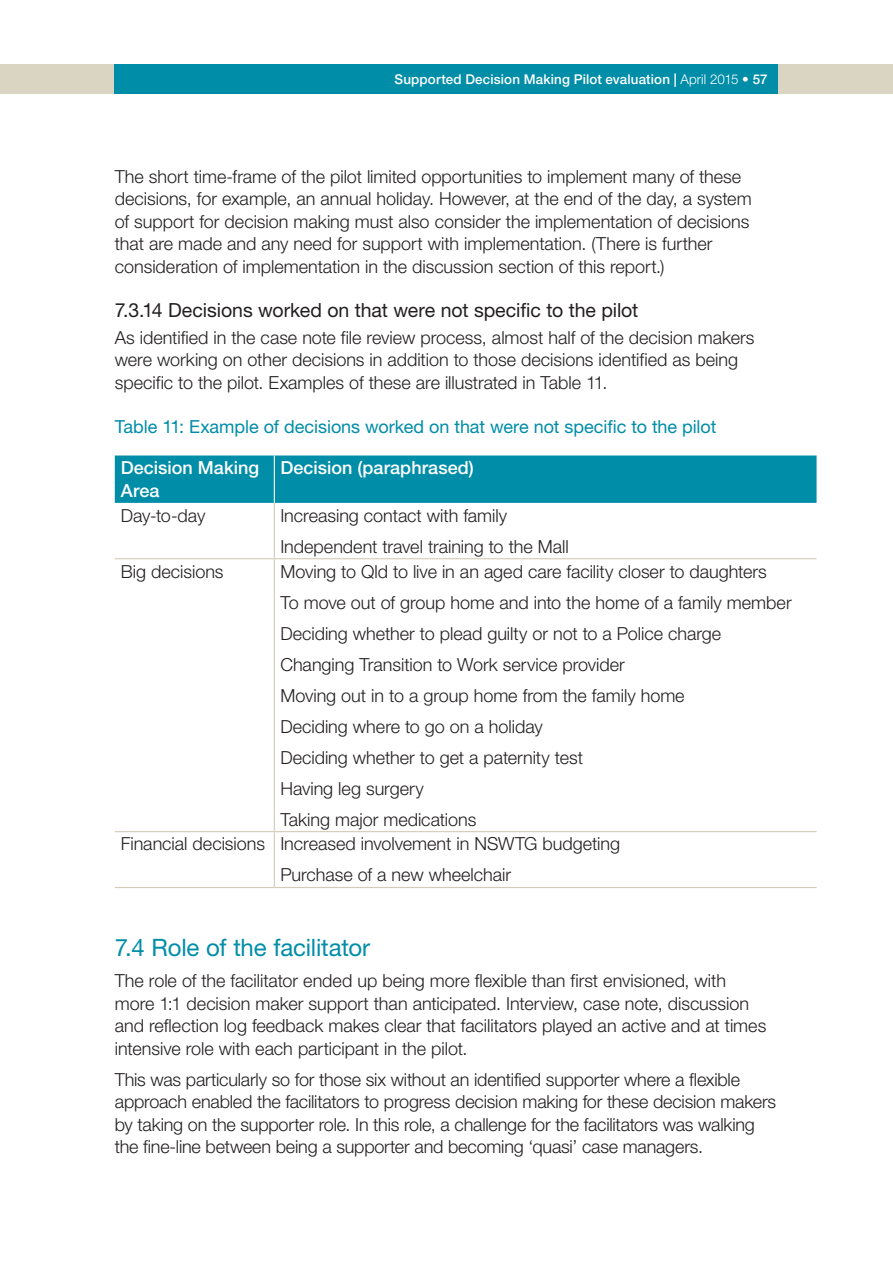
<style>
.page{position:relative;width:893px;height:1263px;background:#fff}
.page>*{position:absolute;margin:0;border:0;box-sizing:border-box;transform-origin:0 0}
.t1{font:24px "Helvetica Neue LT Std";letter-spacing:-.005em;color:#008da8}
.t2{font:19.5px "Helvetica Neue LT Std";letter-spacing:-.005em;color:#231f20}
.t3{font:300 18px/22.5px "Helvetica Neue LT Std";letter-spacing:-.005em;color:#231f20}
.t4{font:18px "Helvetica Neue LT Std";letter-spacing:-.005em;color:#008da8}
.t5{font:500 18px/22.5px "Helvetica Neue LT Std";color:#fff}
.t6{font:500 13.5px "Helvetica Neue LT Std";letter-spacing:.01em;color:#fff}
.s1{font-weight:300}
</style>
<div class="page">
<div style="left:0;top:64px;width:115px;height:30px;background:#dad4c3"></div>
<div style="left:778px;top:64px;width:115px;height:30px;background:#dad4c3"></div>
<div style="left:115px;top:64px;width:663px;height:30px;background:#008da8"></div>
<div style="left:115px;top:455px;width:702px;height:48px;background:#008da8"></div>
<hr style="left:274px;top:455px;width:1px;height:48px;background:#fff">
<hr style="left:274px;top:503px;width:1px;height:55px;background:#d2cbb8">
<hr style="left:115px;top:558px;width:159px;height:1px;background:#d2cbb8">
<hr style="left:274px;top:558px;width:543px;height:1px;background:#d2cbb8">
<hr style="left:274px;top:559px;width:1px;height:272px;background:#d2cbb8">
<hr style="left:115px;top:831px;width:159px;height:1px;background:#d2cbb8">
<hr style="left:274px;top:831px;width:543px;height:1px;background:#d2cbb8">
<hr style="left:274px;top:832px;width:1px;height:55px;background:#d2cbb8">
<hr style="left:115px;top:887px;width:159px;height:1px;background:#d2cbb8">
<hr style="left:274px;top:887px;width:543px;height:1px;background:#d2cbb8">
<p class="t6" style="left:395px;top:71px;width:374px">Supported Decision Making Pilot evaluation | <span class="s1">April 2015</span> • 57</p>
<p class="t3" style="left:115px;top:165px;width:638px">The short time-frame of the pilot limited opportunities to implement many of these decisions, for example, an annual holiday. However, at the end of the day, a system of support for decision making must also consider the implementation of decisions that are made and any need for support with implementation. (There is further consideration of implementation in the discussion section of this report.)</p>
<h4 class="t2" style="left:115px;top:298px;width:525px">7.3.14 Decisions worked on that were not specific to the pilot</h4>
<p class="t3" style="left:115px;top:326px;width:641px">As identified in the case note file review process, almost half of the decision makers were working on other decisions in addition to those decisions identified as being specific to the pilot. Examples of these are illustrated in Table 11.</p>
<h4 class="t4" style="left:115px;top:415px;width:603px">Table 11: Example of decisions worked on that were not specific to the pilot</h4>
<p class="t5" style="left:121px;top:456px;width:140px">Decision Making<br>Area</p>
<p class="t5" style="left:280px;top:456px;width:195px">Decision (paraphrased)</p>
<p class="t3" style="left:121px;top:504px;width:86px">Day-to-day</p>
<p class="t3" style="left:280px;top:499px;width:290px;line-height:31px">Increasing contact with family<br>Independent travel training to the Mall</p>
<p class="t3" style="left:121px;top:559px;width:104px">Big decisions</p>
<p class="t3" style="left:280px;top:555px;width:513px;line-height:31px">Moving to Qld to live in an aged care facility closer to daughters<br>To move out of group home and into the home of a family member Deciding whether to plead guilty or not to a Police charge Changing Transition to Work service provider<br>Moving out in to a group home from the family home<br>Deciding where to go on a holiday<br>Deciding whether to get a paternity test<br>Having leg surgery<br>Taking major medications</p>
<p class="t3" style="left:121px;top:832px;width:146px">Financial decisions</p>
<p class="t3" style="left:280px;top:828px;width:341px;line-height:31px">Increased involvement in NSWTG budgeting<br>Purchase of a new wheelchair</p>
<h3 class="t1" style="left:115px;top:933px;width:257px">7.4 Role of the facilitator</h3>
<p class="t3" style="left:115px;top:969px;width:653px">The role of the facilitator ended up being more flexible than first envisioned, with more 1:1 decision maker support than anticipated. Interview, case note, discussion and reflection log feedback makes clear that facilitators played an active and at times intensive role with each participant in the pilot.</p>
<p class="t3" style="left:115px;top:1067px;width:663px">This was particularly so for those six without an identified supporter where a flexible approach enabled the facilitators to progress decision making for these decision makers by taking on the supporter role. In this role, a challenge for the facilitators was walking the fine-line between being a supporter and becoming ‘quasi’ case managers.</p>
</div>
